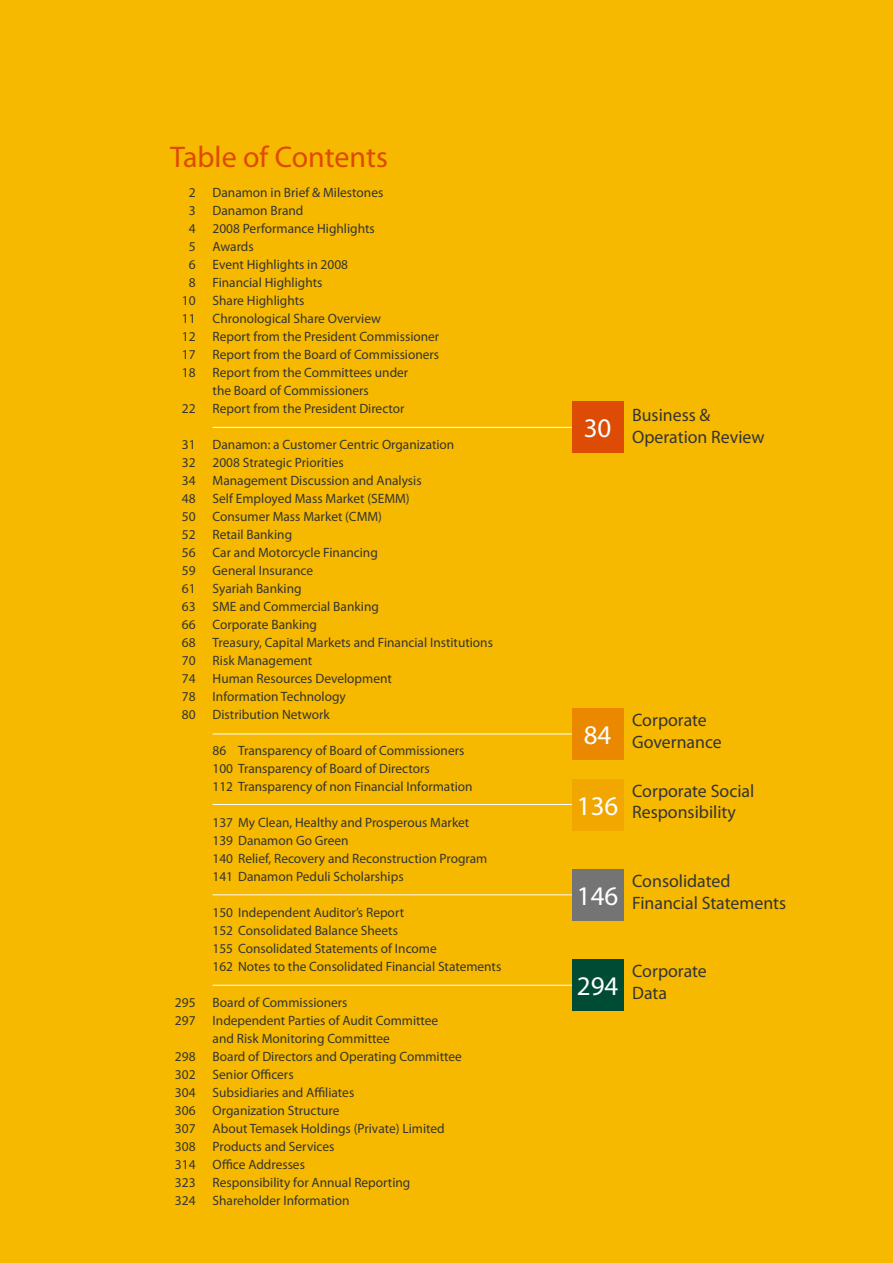
<style>
.page{position:relative;width:893px;height:1263px;background:#f6b900}
.page>*{position:absolute;margin:0;border:0;box-sizing:border-box;transform-origin:0 0}
.t1{font:30px "Myriad Pro";color:#dd4b05}
.t2{font:27px "Myriad Pro";color:#fff}
.t3{font:18px/21.6px "Myriad Pro";color:#343434}
.t4{font:13.5px/18px "Myriad Pro";color:#343434}
</style>
<div class="page">
<hr style="left:213px;top:427px;width:359px;height:1px;background:#fff">
<div style="left:572px;top:402px;width:51px;height:51px;background:#dd4b05"></div>
<div style="left:572px;top:708px;width:51px;height:51px;background:#ea8900"></div>
<div style="left:572px;top:779px;width:51px;height:51px;background:#f1a600"></div>
<div style="left:572px;top:870px;width:51px;height:51px;background:#747474"></div>
<div style="left:572px;top:959px;width:51px;height:51px;background:#004b34"></div>
<hr style="left:213px;top:734px;width:359px;height:1px;background:#fff">
<hr style="left:213px;top:804px;width:359px;height:1px;background:#fff">
<hr style="left:213px;top:894px;width:359px;height:1px;background:#fff">
<hr style="left:213px;top:985px;width:359px;height:1px;background:#fff">
<h1 class="t1" style="left:170px;top:139px;width:219px">Table of Contents</h1>
<p class="t4" style="left:182px;top:183px;width:15px;text-align:center">2<br>3<br>4<br>5<br>6<br>8<br>10<br>11<br>12<br>17<br>18</p>
<p class="t4" style="left:182px;top:399px;width:15px">22</p>
<p class="t4" style="left:182px;top:435px;width:15px;text-align:justify">31<br>32<br>34<br>48<br>50<br>52<br>56<br>59<br>61<br>63<br>66<br>68<br>70<br>74<br>78<br>80</p>
<p class="t4" style="left:175px;top:993px;width:22px">295<br>297</p>
<p class="t4" style="left:175px;top:1047px;width:22px;text-align:justify">298<br>302<br>304<br>306<br>307<br>308<br>314<br>323<br>324</p>
<p class="t4" style="left:213px;top:183px;width:228px">Danamon in Brief &amp; Milestones<br>Danamon Brand<br>2008 Performance Highlights<br>Awards<br>Event Highlights in 2008<br>Financial Highlights<br>Share Highlights<br>Chronological Share Overview<br>Report from the President Commissioner<br>Report from the Board of Commissioners<br>Report from the Committees under<br>the Board of Commissioners<br>Report from the President Director</p>
<p class="t4" style="left:213px;top:435px;width:282px">Danamon: a Customer Centric Organization<br>2008 Strategic Priorities<br>Management Discussion and Analysis<br>Self Employed Mass Market (SEMM)<br>Consumer Mass Market (CMM)<br>Retail Banking<br>Car and Motorcycle Financing<br>General Insurance<br>Syariah Banking<br>SME and Commercial Banking<br>Corporate Banking<br>Treasury, Capital Markets and Financial Institutions<br>Risk Management<br>Human Resources Development<br>Information Technology<br>Distribution Network</p>
<p class="t4" style="left:213px;top:741px;width:262px">86 Transparency of Board of Commissioners<br>100 Transparency of Board of Directors<br>112 Transparency of non Financial Information</p>
<p class="t4" style="left:213px;top:813px;width:276px">137 My Clean, Healthy and Prosperous Market 139 Danamon Go Green<br>140 Relief, Recovery and Reconstruction Program 141 Danamon Peduli Scholarships</p>
<p class="t4" style="left:213px;top:903px;width:290px">150 Independent Auditor’s Report<br>152 Consolidated Balance Sheets<br>155 Consolidated Statements of Income<br>162 Notes to the Consolidated Financial Statements</p>
<p class="t4" style="left:213px;top:993px;width:251px">Board of Commissioners<br>Independent Parties of Audit Committee and Risk Monitoring Committee<br>Board of Directors and Operating Committee<br>Senior Officers<br>Subsidiaries and Affiliates<br>Organization Structure<br>About Temasek Holdings (Private) Limited<br>Products and Services<br>Office Addresses<br>Responsibility for Annual Reporting<br>Shareholder Information</p>
<h2 class="t2" style="left:584px;top:412px;width:29px">30</h2>
<h3 class="t3" style="left:632px;top:404px;width:134px">Business &amp;<br>Operation Review</h3>
<h2 class="t2" style="left:584px;top:718px;width:29px">84</h2>
<h2 class="t2" style="left:577px;top:789px;width:43px">136</h2>
<h3 class="t3" style="left:632px;top:709px;width:91px">Corporate<br>Governance</h3>
<h3 class="t3" style="left:632px;top:779px;width:124px">Corporate Social<br>Responsibility</h3>
<h2 class="t2" style="left:577px;top:879px;width:43px">146</h2>
<h3 class="t3" style="left:632px;top:870px;width:155px">Consolidated<br>Financial Statements</h3>
<h2 class="t2" style="left:577px;top:969px;width:43px">294</h2>
<h3 class="t3" style="left:632px;top:960px;width:76px">Corporate<br>Data</h3>
</div>
